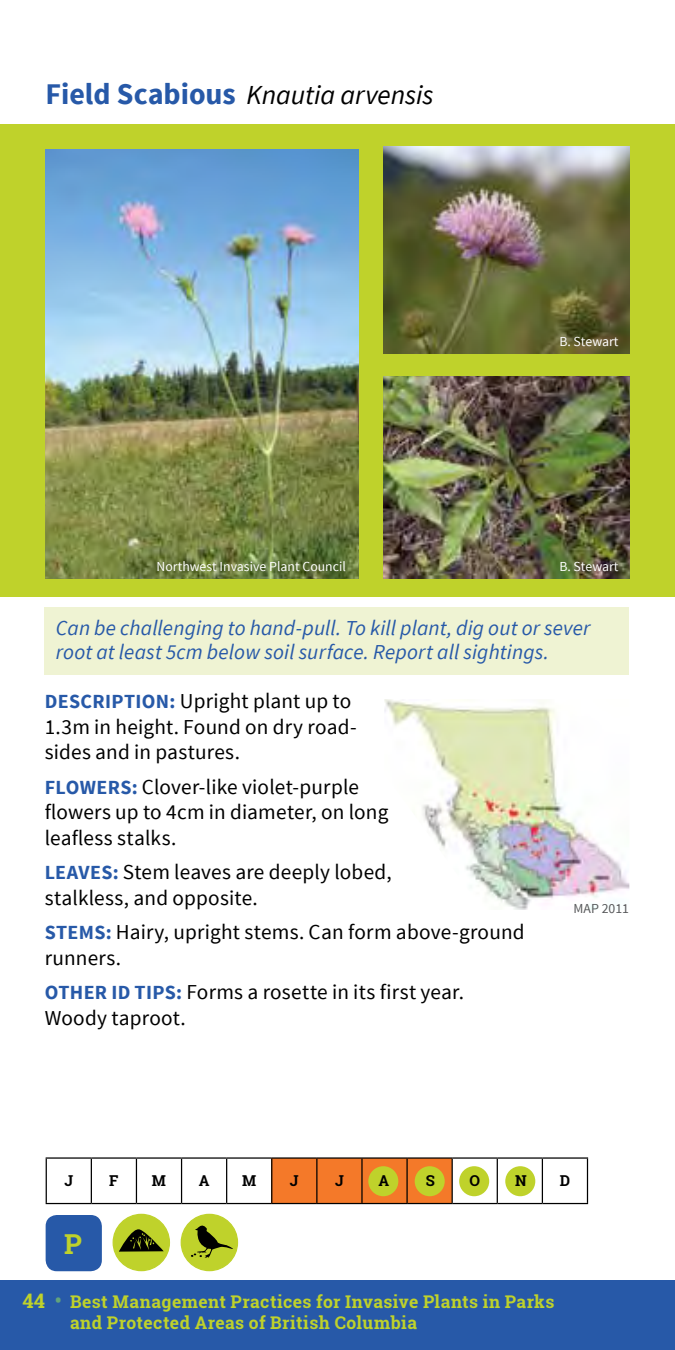
<style>
.page{position:relative;width:675px;height:1350px;background:#fff}
.page>*{position:absolute;margin:0;border:0;box-sizing:border-box;transform-origin:0 0}
.t1{font:italic 27.5px "Source Sans Pro";letter-spacing:-.005em;color:#000}
.t2{font:700 27.5px "Roboto Slab";color:#bfd22b}
.t3{font:21.25px/25.5px "Source Sans Pro";letter-spacing:.01em;color:#000}
.t4{font:italic 21.25px/23.8px "Source Sans Pro";letter-spacing:.005em;color:#2759a8}
.t5{font:700 17.5px/21px "Roboto Slab";letter-spacing:.025em;color:#bfd22b}
.t6{font:700 15px "Roboto Slab";color:#000}
.t7{font:13.75px "Source Sans Pro";color:#fff}
.t8{font:13.75px "Source Sans Pro";color:#58595b}
.s1{font-weight:700;font-style:normal;font-size:30px;color:#2759a8}
.s2{font-weight:700;font-size:20px;color:#2759a8}
.s3{font-size:20px}
.s4{font-size:20px;color:#63a37b}
</style>
<div class="page">
<div style="left:0;top:1280px;width:675px;height:70px;background:#2759a8"></div>
<div style="left:0;top:124px;width:675px;height:473px;background:#bfd22b"></div>
<div style="left:272px;top:1158px;width:45px;height:46px;background:#f47929"></div>
<div style="left:318px;top:1159px;width:134px;height:44px;background:#f47929"></div>
<hr style="left:46px;top:1157px;width:45px;height:2px;background:#000">
<hr style="left:46px;top:1159px;width:1px;height:44px;background:#000">
<hr style="left:91px;top:1157px;width:45px;height:2px;background:#000">
<hr style="left:91px;top:1159px;width:1px;height:44px;background:#000">
<hr style="left:136px;top:1157px;width:46px;height:2px;background:#000">
<hr style="left:136px;top:1159px;width:1px;height:44px;background:#000">
<hr style="left:182px;top:1157px;width:45px;height:2px;background:#000">
<hr style="left:181px;top:1159px;width:1px;height:44px;background:#000">
<hr style="left:227px;top:1157px;width:45px;height:2px;background:#000">
<hr style="left:226px;top:1159px;width:1px;height:44px;background:#000">
<hr style="left:362px;top:1157px;width:45px;height:2px;background:#000">
<hr style="left:407px;top:1157px;width:45px;height:2px;background:#000">
<hr style="left:406px;top:1159px;width:2px;height:44px;background:#000">
<hr style="left:452px;top:1157px;width:45px;height:2px;background:#000">
<hr style="left:452px;top:1159px;width:1px;height:44px;background:#000">
<hr style="left:497px;top:1157px;width:45px;height:2px;background:#000">
<hr style="left:497px;top:1159px;width:1px;height:44px;background:#000">
<hr style="left:542px;top:1157px;width:46px;height:2px;background:#000">
<hr style="left:542px;top:1159px;width:1px;height:44px;background:#000">
<hr style="left:587px;top:1159px;width:1px;height:44px;background:#000">
<hr style="left:46px;top:1203px;width:45px;height:1px;background:#000">
<hr style="left:91px;top:1203px;width:45px;height:1px;background:#000">
<hr style="left:136px;top:1203px;width:46px;height:1px;background:#000">
<hr style="left:182px;top:1203px;width:45px;height:1px;background:#000">
<hr style="left:227px;top:1203px;width:45px;height:1px;background:#000">
<hr style="left:362px;top:1203px;width:45px;height:1px;background:#000">
<hr style="left:407px;top:1203px;width:45px;height:1px;background:#000">
<hr style="left:452px;top:1203px;width:45px;height:1px;background:#000">
<hr style="left:497px;top:1203px;width:45px;height:1px;background:#000">
<hr style="left:542px;top:1203px;width:46px;height:1px;background:#000">
<hr style="left:272px;top:1157px;width:45px;height:2px;background:#000">
<hr style="left:271px;top:1159px;width:1px;height:44px;background:#000">
<hr style="left:272px;top:1203px;width:45px;height:1px;background:#000">
<hr style="left:317px;top:1157px;width:45px;height:2px;background:#000">
<hr style="left:316px;top:1159px;width:2px;height:44px;background:#000">
<hr style="left:361px;top:1159px;width:2px;height:44px;background:#000">
<hr style="left:317px;top:1203px;width:45px;height:1px;background:#000">
<div style="left:505px;top:1166px;width:30px;height:30px;background:#bfd22b;border-radius:50%"></div>
<div style="left:368px;top:1166px;width:30px;height:30px;background:#bfd22b;border-radius:50%"></div>
<div style="left:415px;top:1166px;width:30px;height:30px;background:#bfd22b;border-radius:50%"></div>
<div style="left:459px;top:1166px;width:30px;height:30px;background:#bfd22b;border-radius:50%"></div>
<div style="left:45px;top:608px;width:584px;height:67px;background:#eff3d3"></div>
<div style="left:46px;top:1215px;width:56px;height:56px;background:#2759a8;border-radius:11px"></div>
<div style="left:181px;top:1214px;width:57px;height:57px;background:#bfd22b;border-radius:50%"></div>
<div style="left:181px;top:1214px;width:57px;height:57px;border:1px solid #bfd22b;border-radius:50%"></div>
<svg style="left:191px;top:1226px;width:42px;height:32px"></svg>
<div style="left:113px;top:1214px;width:56px;height:57px;background:#bfd22b;border-radius:50%"></div>
<div style="left:113px;top:1214px;width:57px;height:57px;border:1px solid #bfd22b;border-radius:50%"></div>
<svg style="left:119px;top:1229px;width:45px;height:23px"></svg>
<img style="left:384px;top:699px;width:245px;height:211px">
<img style="left:383px;top:376px;width:247px;height:203px">
<img style="left:383px;top:146px;width:247px;height:208px">
<img style="left:46px;top:149px;width:313px;height:430px">
<p class="t1" style="left:46px;top:78px;width:389px"><span class="s1">Field Scabious</span> Knautia arvensis</p>
<p class="t7" style="left:559px;top:333px;width:61px">B. Stewart</p>
<p class="t7" style="left:157px;top:558px;width:191px">Northwest Invasive Plant Council</p>
<p class="t7" style="left:559px;top:558px;width:61px">B. Stewart</p>
<p class="t4" style="left:56px;top:616px;width:536px">Can be challenging to hand-pull. To kill plant, dig out or sever root at least 5cm below soil surface. Report all sightings.</p>
<p class="t3" style="left:45px;top:689px;width:314px"><span class="s2">DESCRIPTION:</span> Upright plant up to<br>1.3m in height. Found on dry road&shy;sides and in pastures.</p>
<p class="t3" style="left:45px;top:774px;width:345px"><span class="s2">FLOWERS:</span> Clover-like violet-purple flowers up to 4cm in diameter, on long leafless stalks.</p>
<p class="t3" style="left:45px;top:860px;width:349px"><span class="s2">LEAVES:</span> Stem leaves are deeply lobed, stalkless, and opposite.</p>
<p class="t3" style="left:45px;top:920px;width:482px"><span class="s2">STEMS:</span> Hairy, upright stems. Can form above-ground runners.</p>
<p class="t3" style="left:45px;top:980px;width:421px"><span class="s2">OTHER ID TIPS:</span> Forms a rosette in its first year.<br>Woody taproot.</p>
<p class="t8" style="left:574px;top:900px;width:57px">MAP 2011</p>
<p class="t6" style="left:379px;top:1170px;width:12px">A</p>
<p class="t6" style="left:426px;top:1170px;width:11px">S</p>
<p class="t6" style="left:469px;top:1170px;width:12px">O</p>
<p class="t6" style="left:515px;top:1170px;width:13px">N</p>
<p class="t6" style="left:64px;top:1171px;width:10px">J</p>
<p class="t6" style="left:109px;top:1171px;width:11px">F</p>
<p class="t6" style="left:152px;top:1171px;width:16px">M</p>
<p class="t6" style="left:199px;top:1171px;width:12px">A</p>
<p class="t6" style="left:242px;top:1171px;width:16px">M</p>
<p class="t6" style="left:290px;top:1171px;width:10px">J</p>
<p class="t6" style="left:335px;top:1171px;width:10px">J</p>
<p class="t6" style="left:560px;top:1171px;width:12px">D</p>
<p class="t2" style="left:64px;top:1225px;width:19px">P</p>
<p class="t5" style="left:70px;top:1291px;width:486px;text-indent:-48px"><span class="s3">44</span> <span class="s4">•</span> Best Management Practices for Invasive Plants in Parks and Protected Areas of British Columbia</p>
</div>
